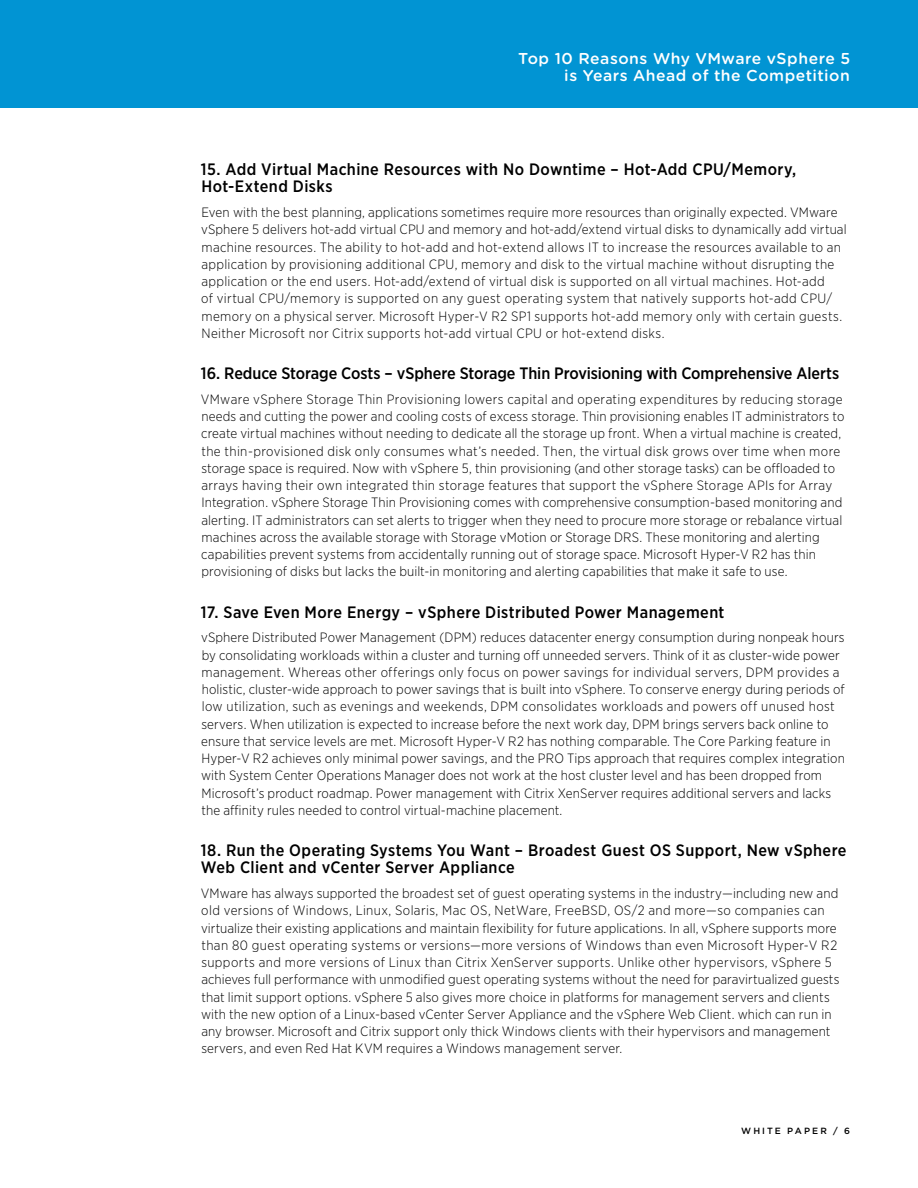
<style>
.page{position:relative;width:918px;height:1188px;background:#fff}
.page>*{position:absolute;margin:0;border:0;box-sizing:border-box;transform-origin:0 0}
.t1{font:500 16.5px/17.2px "Gotham Narrow";letter-spacing:.02em;color:#000}
.t2{font:500 16.5px "Gotham Narrow";letter-spacing:-.005em;color:#000}
.t3{font:500 15.75px/17.2px "Gotham Rounded";letter-spacing:.03em;color:#fff;text-align:right}
.t4{font:300 13.5px/17.2px "Gotham Narrow";letter-spacing:.01em;color:#000}
.t5{font:500 9px "Gotham";color:#000}
</style>
<div class="page">
<div style="left:0;top:0;width:918px;height:108px;background:#0194d3"></div>
<p class="t3" style="left:518px;top:49px;width:334px">Top 10 Reasons Why VMware vSphere 5 is Years Ahead of the Competition</p>
<p class="t1" style="left:201px;top:161px;width:597px">15. Add Virtual Machine Resources with No Downtime – Hot-Add CPU/Memory,<br>Hot-Extend Disks</p>
<p class="t4" style="left:201px;top:204px;width:647px">Even with the best planning, applications sometimes require more resources than originally expected. VMware vSphere 5 delivers hot-add virtual CPU and memory and hot-add/extend virtual disks to dynamically add virtual machine resources. The ability to hot-add and hot-extend allows IT to increase the resources available to an application by provisioning additional CPU, memory and disk to the virtual machine without disrupting the application or the end users. Hot-add/extend of virtual disk is supported on all virtual machines. Hot-add<br>of virtual CPU/memory is supported on any guest operating system that natively supports hot-add CPU/ memory on a physical server. Microsoft Hyper-V R2 SP1 supports hot-add memory only with certain guests.<br>Neither Microsoft nor Citrix supports hot-add virtual CPU or hot-extend disks.</p>
<p class="t2" style="left:201px;top:363px;width:640px">16. Reduce Storage Costs – vSphere Storage Thin Provisioning with Comprehensive Alerts</p>
<p class="t4" style="left:201px;top:390px;width:645px">VMware vSphere Storage Thin Provisioning lowers capital and operating expenditures by reducing storage needs and cutting the power and cooling costs of excess storage. Thin provisioning enables IT administrators to create virtual machines without needing to dedicate all the storage up front. When a virtual machine is created, the thin-provisioned disk only consumes what’s needed. Then, the virtual disk grows over time when more storage space is required. Now with vSphere 5, thin provisioning (and other storage tasks) can be offloaded to arrays having their own integrated thin storage features that support the vSphere Storage APIs for Array Integration. vSphere Storage Thin Provisioning comes with comprehensive consumption-based monitoring and alerting. IT administrators can set alerts to trigger when they need to procure more storage or rebalance virtual machines across the available storage with Storage vMotion or Storage DRS. These monitoring and alerting capabilities prevent systems from accidentally running out of storage space. Microsoft Hyper-V R2 has thin provisioning of disks but lacks the built-in monitoring and alerting capabilities that make it safe to use.</p>
<p class="t1" style="left:201px;top:603px;width:525px">17. Save Even More Energy – vSphere Distributed Power Management</p>
<p class="t4" style="left:201px;top:629px;width:645px">vSphere Distributed Power Management (DPM) reduces datacenter energy consumption during nonpeak hours by consolidating workloads within a cluster and turning off unneeded servers. Think of it as cluster-wide power management. Whereas other offerings only focus on power savings for individual servers, DPM provides a holistic, cluster-wide approach to power savings that is built into vSphere. To conserve energy during periods of low utilization, such as evenings and weekends, DPM consolidates workloads and powers off unused host servers. When utilization is expected to increase before the next work day, DPM brings servers back online to ensure that service levels are met. Microsoft Hyper-V R2 has nothing comparable. The Core Parking feature in Hyper-V R2 achieves only minimal power savings, and the PRO Tips approach that requires complex integration with System Center Operations Manager does not work at the host cluster level and has been dropped from Microsoft’s product roadmap. Power management with Citrix XenServer requires additional servers and lacks the affinity rules needed to control virtual-machine placement.</p>
<p class="t1" style="left:201px;top:842px;width:647px">18. Run the Operating Systems You Want – Broadest Guest OS Support, New vSphere<br>Web Client and vCenter Server Appliance</p>
<p class="t4" style="left:201px;top:885px;width:640px">VMware has always supported the broadest set of guest operating systems in the industry—including new and old versions of Windows, Linux, Solaris, Mac OS, NetWare, FreeBSD, OS/2 and more—so companies can virtualize their existing applications and maintain flexibility for future applications. In all, vSphere supports more than 80 guest operating systems or versions—more versions of Windows than even Microsoft Hyper-V R2 supports and more versions of Linux than Citrix XenServer supports. Unlike other hypervisors, vSphere 5 achieves full performance with unmodified guest operating systems without the need for paravirtualized guests that limit support options. vSphere 5 also gives more choice in platforms for management servers and clients with the new option of a Linux-based vCenter Server Appliance and the vSphere Web Client. which can run in any browser. Microsoft and Citrix support only thick Windows clients with their hypervisors and management servers, and even Red Hat KVM requires a Windows management server.</p>
<p class="t5" style="left:741px;top:1125px;width:9px">WHITE</p>
<p class="t5" style="left:787px;top:1125px;width:64px">PAPER / 6</p>
</div>
